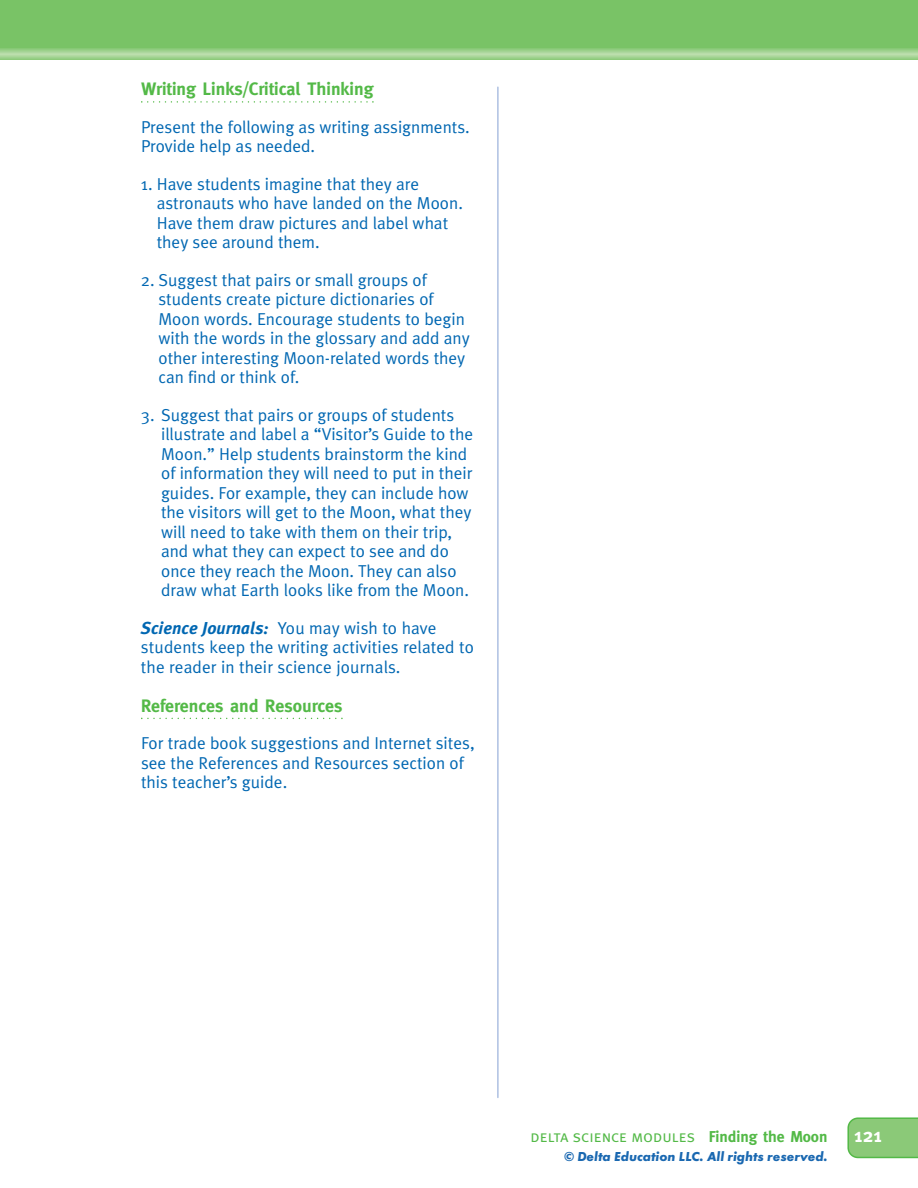
<style>
.page{position:relative;width:918px;height:1188px;background:#fff}
.page>*{position:absolute;margin:0;border:0;box-sizing:border-box;transform-origin:0 0}
.t1{font:700 19.5px "Meta";color:#fff}
.t2{font:700 18px "Meta";color:#53b947}
.t3{font:17.25px/19.5px "Meta Plus Normal";color:#0067b2}
.t4{font:italic 700 17.25px "Meta Plus";color:#0067b2}
.t5{font:16.5px "Meta Plus Normal Caps";color:#53b947}
.t6{font:italic 700 13.5px "Futura T";color:#1a68b1}
.s1{font-family:"Meta Plus Normal";font-weight:400;font-style:normal}
.s2{font-family:"Meta";font-weight:700;font-size:15.75px}
</style>
<div class="page">
<div style="left:0;top:0;width:918px;height:58px;background:#79c366"></div>
<div style="left:0;top:49px;width:918px;height:10px;background:#90cc80"></div>
<div style="left:0;top:50px;width:918px;height:8px;background:#9bd08a"></div>
<div style="left:0;top:51px;width:918px;height:6px;background:#a3d394"></div>
<hr style="left:0;top:52px;width:918px;height:4px;background:#add79e">
<hr style="left:0;top:53px;width:918px;height:2px;background:#b8dca9">
<hr style="left:0;top:54px;width:918px;height:1px;background:#bcdead">
<svg style="left:847px;top:1117px;width:71px;height:41px;background:#8ac978"></svg>
<hr style="left:497px;top:87px;width:2px;height:1010px;background:#adc0e2">
<svg style="left:141px;top:101px;width:233px;height:2px"></svg>
<svg style="left:141px;top:718px;width:202px;height:1px"></svg>
<p class="t2" style="left:141px;top:82px;width:234px">Writing Links/Critical Thinking</p>
<p class="t3" style="left:141px;top:119px;width:330px">Present the following as writing assignments.<br>Provide help as needed.</p>
<p class="t3" style="left:157px;top:176px;width:308px;text-indent:-16px">1. Have students imagine that they are astronauts who have landed on the Moon.<br>Have them draw pictures and label what they see around them.</p>
<p class="t3" style="left:158px;top:272px;width:313px;text-indent:-17px">2. Suggest that pairs or small groups of students create picture dictionaries of Moon words. Encourage students to begin with the words in the glossary and add any other interesting Moon-related words they can find or think of.</p>
<p class="t3" style="left:161px;top:407px;width:314px;text-indent:-20px">3. Suggest that pairs or groups of students illustrate and label a “Visitor’s Guide to the Moon.” Help students brainstorm the kind of information they will need to put in their guides. For example, they can include how the visitors will get to the Moon, what they will need to take with them on their trip, and what they can expect to see and do once they reach the Moon. They can also draw what Earth looks like from the Moon.</p>
<p class="t4" style="left:141px;top:622px;width:297px">Science Journals: <span class="s1">You may wish to have</span></p>
<p class="t3" style="left:141px;top:639px;width:335px">students keep the writing activities related to the reader in their science journals.</p>
<p class="t2" style="left:141px;top:699px;width:203px">References and Resources</p>
<p class="t3" style="left:141px;top:735px;width:335px">For trade book suggestions and Internet sites, see the References and Resources section of this teacher’s guide.</p>
<p class="t5" style="left:531px;top:1127px;width:298px">delta science modules <span class="s2">Finding the Moon</span></p>
<p class="t1" style="left:854px;top:1128px;width:29px">121</p>
<p class="t6" style="left:564px;top:1151px;width:265px">© Delta Education LLC. All rights reserved.</p>
</div>
